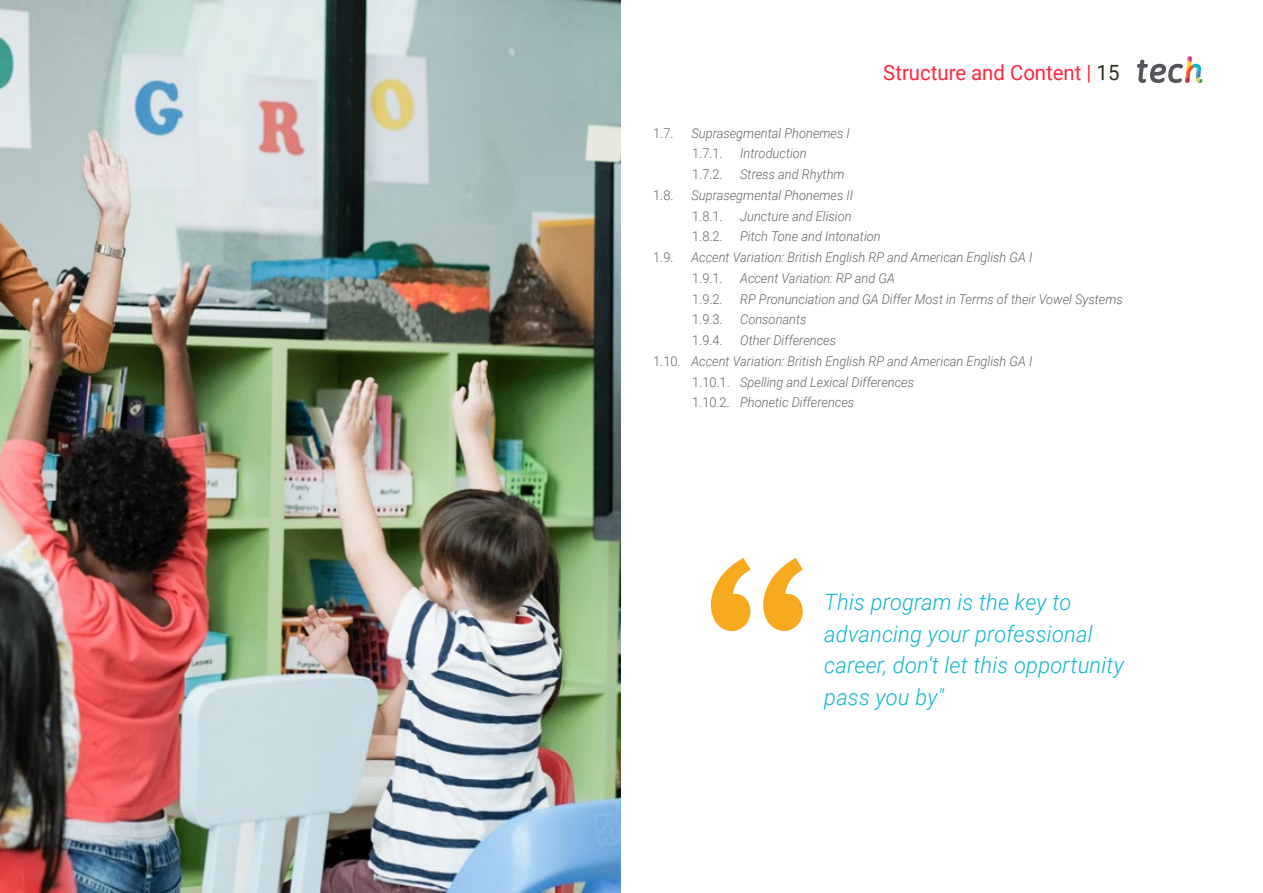
<style>
.page{position:relative;width:1263px;height:893px;background:#fff}
.page>*{position:absolute;margin:0;border:0;box-sizing:border-box;transform-origin:0 0}
.t1{font:italic 300 22.5px/31.5px "Roboto";letter-spacing:.01em;color:#0fb6cf}
.t2{font:21px "Roboto";color:#ff293a}
.t3{font:italic 300 13.5px "Roboto";color:#61646a;scale:.95 1}
.t4{font:300 13.5px "Roboto";color:#61646a;scale:.95 1}
.s1{color:#312e20}
.s2{font-style:normal}
</style>
<div class="page">
<svg style="left:1137px;top:56px;width:65px;height:27px"></svg>
<img style="left:0;top:0;width:621px;height:893px">
<svg style="left:711px;top:558px;width:92px;height:73px"></svg>
<h2 class="t2" style="left:883px;top:57px;width:238px">Structure and Content | <span class="s1">15</span></h2>
<p class="t4" style="left:653px;top:123px;width:23px">1.7.</p>
<p class="t3" style="left:691px;top:123px;width:168px">Suprasegmental Phonemes I</p>
<p class="t4" style="left:692px;top:144px;width:34px">1.7.1.</p>
<p class="t3" style="left:740px;top:144px;width:72px">Introduction</p>
<p class="t4" style="left:692px;top:165px;width:34px">1.7.2.</p>
<p class="t3" style="left:740px;top:165px;width:111px">Stress and Rhythm</p>
<p class="t4" style="left:653px;top:186px;width:23px">1.8.</p>
<p class="t3" style="left:691px;top:186px;width:172px">Suprasegmental Phonemes II</p>
<p class="t4" style="left:692px;top:206px;width:34px">1.8.1.</p>
<p class="t3" style="left:740px;top:206px;width:119px">Juncture and Elision</p>
<p class="t4" style="left:692px;top:227px;width:34px">1.8.2.</p>
<p class="t3" style="left:740px;top:227px;width:149px">Pitch Tone and Intonation</p>
<p class="t4" style="left:653px;top:248px;width:23px">1.9.</p>
<p class="t3" style="left:691px;top:248px;width:360px">Accent Variation: British English RP and American English GA I</p>
<p class="t4" style="left:692px;top:269px;width:34px">1.9.1.</p>
<p class="t3" style="left:740px;top:269px;width:164px">Accent Variation: RP and GA</p>
<p class="t4" style="left:692px;top:289px;width:34px">1.9.2.</p>
<p class="t3" style="left:740px;top:289px;width:404px">RP Pronunciation and GA Differ Most in Terms of their Vowel Systems</p>
<p class="t4" style="left:692px;top:310px;width:34px">1.9.3.</p>
<p class="t3" style="left:740px;top:310px;width:71px">Consonants</p>
<p class="t4" style="left:692px;top:331px;width:34px">1.9.4.</p>
<p class="t3" style="left:740px;top:331px;width:102px">Other Differences</p>
<p class="t3" style="left:653px;top:352px;width:401px"><span class="s2">1.10.</span> Accent Variation: British English RP and American English GA I</p>
<p class="t3" style="left:692px;top:372px;width:235px"><span class="s2">1.10.1.</span> Spelling and Lexical Differences</p>
<p class="t3" style="left:692px;top:393px;width:172px"><span class="s2">1.10.2.</span> Phonetic Differences</p>
<h1 class="t1" style="left:824px;top:586px;width:301px">This program is the key to advancing your professional career, don't let this opportunity pass you by"</h1>
</div>
